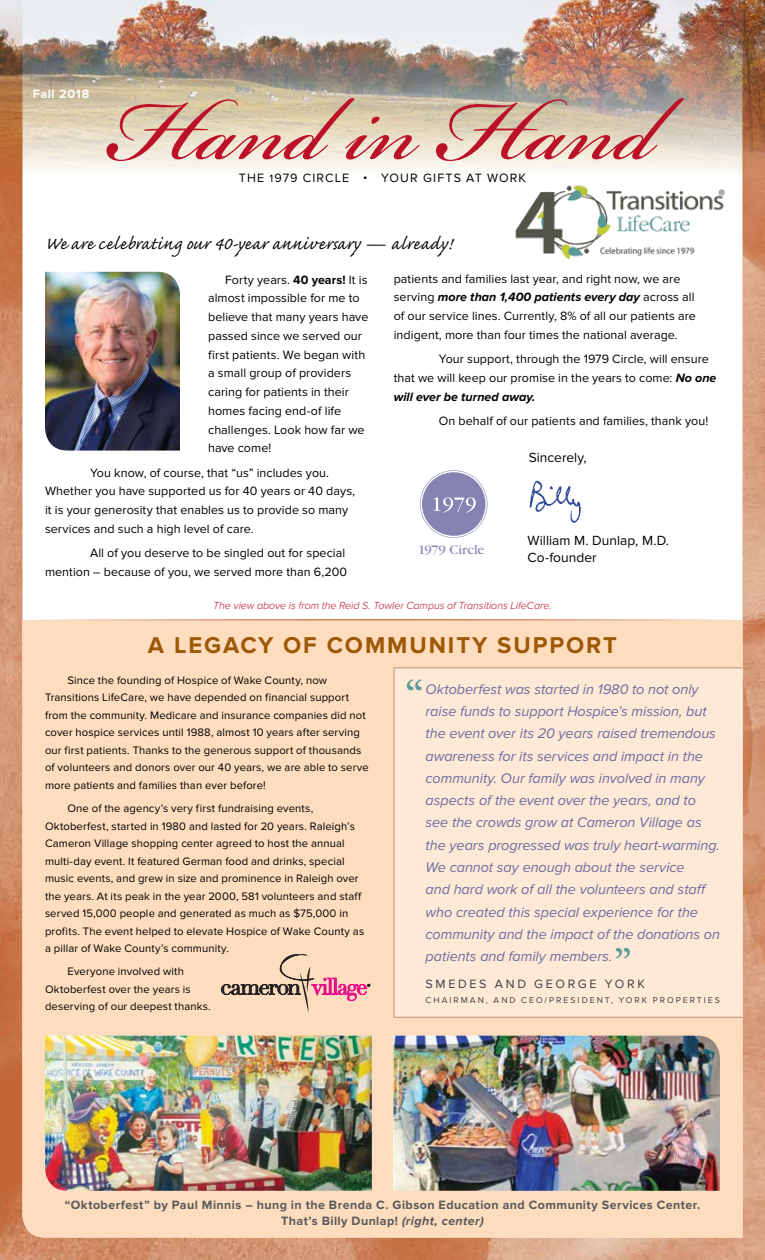
<style>
.page{position:relative;width:765px;height:1260px;background:#fff}
.page>*{position:absolute;margin:0;border:0;box-sizing:border-box;transform-origin:0 0}
.t1{font:137.5px "Bickham Script MM 400";color:#bc1227}
.t2{font:600 43.5px "Adobe Garamond";color:#5b9b98}
.t3{font:600 41.62px "Adobe Garamond";color:#5b9b98}
.t4{font:700 23.75px "Proxima Nova";letter-spacing:.08em;color:#9e5908}
.t5{font:22.5px "Caflisch Script MM 406";letter-spacing:.035em;color:#000}
.t6{font:italic 14.38px/22.2px "Proxima Nova";letter-spacing:-.005em;color:#6e6ba1}
.t7{font:13.75px/17.5px "Proxima Nova";color:#000}
.t8{font:13.75px "Garamond";letter-spacing:-.005em;color:#8683b2}
.t9{font:12.5px/18.8px "Proxima Nova";letter-spacing:.005em;color:#000}
.t10{font:700 12.5px/16.2px "Proxima Nova";letter-spacing:.035em;color:#58595b;text-align:center}
.t11{font:12.5px "Proxima Nova";letter-spacing:.09em;color:#000}
.t12{font:12.5px "Proxima Nova";letter-spacing:.215em;color:#414042}
.t13{font:700 12.5px "Proxima Nova";letter-spacing:.055em;color:#fff}
.t14{font:11.25px/17.5px "Proxima Nova";letter-spacing:.01em;color:#000}
.t15{font:italic 300 10.62px "Proxima Nova";color:#bc1227}
.t16{font:8.75px "Proxima Nova";letter-spacing:.225em;color:#414042}
.s1{font-size:11.25px}
.s2{font-weight:700}
.s3{font-weight:700;font-style:italic}
.s4{font-style:italic}
</style>
<div class="page">
<img style="left:0;top:175px;width:765px;height:1085px">
<svg style="left:22px;top:175px;width:720px;height:444px"></svg>
<div style="left:22px;top:620px;width:720px;height:618px;background:#feddbe"></div>
<img style="left:0;top:0;width:765px;height:175px">
<hr style="left:22px;top:619px;width:720px;height:1px;background:#c06437">
<img style="left:45px;top:272px;width:135px;height:179px">
<svg style="left:420px;top:470px;width:68px;height:68px"></svg>
<img style="left:528px;top:476px;width:57px;height:46px">
<img style="left:515px;top:183px;width:220px;height:77px">
<div style="left:394px;top:667px;width:349px;height:351px;background:#fee9d6;border:1px solid #a6705c"></div>
<img style="left:393px;top:1036px;width:327px;height:155px">
<img style="left:45px;top:1036px;width:327px;height:155px">
<svg style="left:221px;top:953px;width:149px;height:60px;background:#eac2ae"></svg>
<p class="t13" style="left:33px;top:87px;width:58px">Fall 2018</p>
<h1 class="t1" style="left:109px;top:55px;width:548px">Hand in Hand</h1>
<p class="t11" style="left:239px;top:171px;width:289px">THE <span class="s1">1</span>979 CIRCLE • YOUR GIFTS AT WORK</p>
<h3 class="t5" style="left:45px;top:232px;width:409px">We are celebrating our 40-year anniversary — already!</h3>
<p class="t9" style="left:208px;top:270px;width:162px;text-indent:17px">Forty years. <span class="s2">40 years!</span> It is almost impossible for me to believe that many years have passed since we served our first patients. We began with a small group of providers caring for patients in their homes facing end-of life challenges. Look how far we have come!</p>
<p class="t9" style="left:45px;top:463px;width:312px;text-indent:45px">You know, of course, that “us” includes you.<br>Whether you have supported us for 40 years or 40 days, it is your generosity that enables us to provide so many services and such a high level of care.</p>
<p class="t9" style="left:45px;top:544px;width:304px;text-align:right">All of you deserve to be singled out for special mention – because of you, we served more than 6,200</p>
<p class="t9" style="left:394px;top:269px;width:304px">patients and families last year, and right now, we are serving <span class="s3">more than 1,400 patients every day</span> across all of our service lines. Currently, 8% of all our patients are indigent, more than four times the national average.</p>
<p class="t9" style="left:394px;top:350px;width:324px;text-indent:45px">Your support, through the 1979 Circle, will ensure that we will keep our promise in the years to come: <span class="s3">No one will ever be turned away.</span></p>
<p class="t9" style="left:439px;top:412px;width:271px">On behalf of our patients and families, thank you!</p>
<p class="t7" style="left:529px;top:449px;width:60px">Sincerely,</p>
<p class="t8" style="left:418px;top:543px;width:68px">1979 Circle</p>
<p class="t7" style="left:527px;top:532px;width:143px">William M. Dunlap, M.D.<br>Co-founder</p>
<p class="t15" style="left:213px;top:599px;width:340px">The view above is from the Reid S. Towler Campus of Transitions LifeCare.</p>
<h3 class="t4" style="left:148px;top:631px;width:471px">A LEGACY OF COMMUNITY SUPPORT</h3>
<p class="t6" style="left:426px;top:678px;width:296px">Oktoberfest was started in 1980 to not only raise funds to support Hospice’s mission, but the event over its 20 years raised tremendous awareness for its services and impact in the community. Our family was involved in many aspects of the event over the years, and to see the crowds grow at Cameron Village as the years progressed was truly heart-warming.<br>We cannot say enough about the service<br>and hard work of all the volunteers and staff who created this special experience for the community and the impact of the donations on patients and family members.</p>
<p class="t12" style="left:426px;top:976px;width:221px">SMEDES AND GEORGE YORK</p>
<p class="t16" style="left:426px;top:995px;width:296px">CHAIRMAN, AND CEO/PRESIDENT, YORK PROPERTIES</p>
<p class="t14" style="left:45px;top:672px;width:325px;text-indent:22px">Since the founding of Hospice of Wake County, now Transitions LifeCare, we have depended on financial support from the community. Medicare and insurance companies did not cover hospice services until 1988, almost 10 years after serving our first patients. Thanks to the generous support of thousands of volunteers and donors over our 40 years, we are able to serve more patients and families than ever before!</p>
<p class="t14" style="left:45px;top:800px;width:321px;text-indent:22px">One of the agency’s very first fundraising events, Oktoberfest, started in 1980 and lasted for 20 years. Raleigh’s Cameron Village shopping center agreed to host the annual multi-day event. It featured German food and drinks, special music events, and grew in size and prominence in Raleigh over the years. At its peak in the year 2000, 581 volunteers and staff served 15,000 people and generated as much as $75,000 in profits. The event helped to elevate Hospice of Wake County as a pillar of Wake County’s community.</p>
<p class="t14" style="left:45px;top:963px;width:167px;text-indent:22px">Everyone involved with<br>Oktoberfest over the years is deserving of our deepest thanks.</p>
<h2 class="t2" style="left:405px;top:672px;width:21px">“</h2>
<h3 class="t3" style="left:632px;top:965px;width:20px;rotate:-180deg">“</h3>
<p class="t10" style="left:65px;top:1197px;width:637px">“Oktoberfest” by Paul Minnis – hung in the Brenda C. Gibson Education and Community Services Center.<br>That’s Billy Dunlap! <span class="s4">(right, center)</span></p>
</div>
